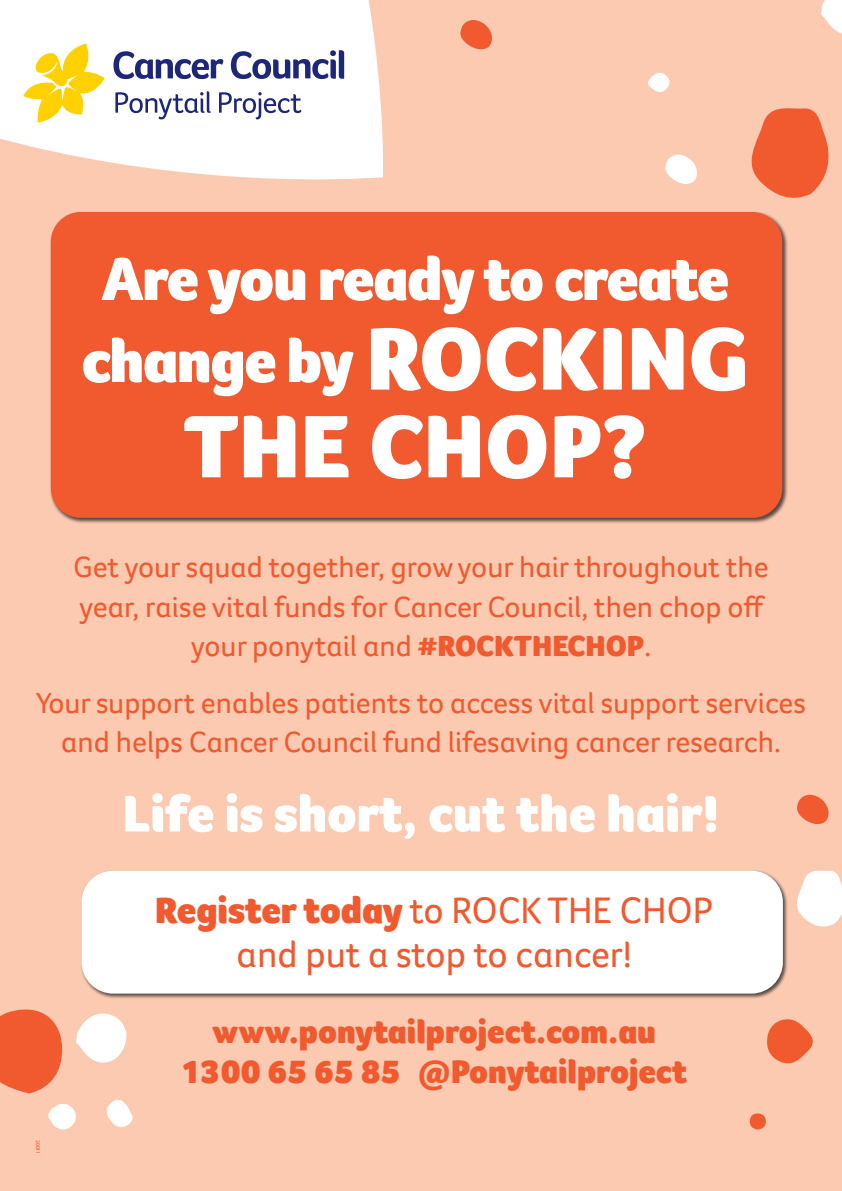
<style>
.page{position:relative;width:842px;height:1191px;background:#fccab1}
.page>*{position:absolute;margin:0;border:0;box-sizing:border-box;transform-origin:0 0}
.t1{font:900 91.2px "Foco CC";color:#fff}
.t2{font:900 62.7px/82px "Foco CC";letter-spacing:-.02em;color:#fff;text-align:center}
.t3{font:900 52.8px "Foco CC";color:#fff}
.t4{font:37.8px/43.5px "Foco CC";color:#f1592f;text-align:center}
.t5{font:900 33.8px/39.5px "Foco CC";color:#f1592f;text-align:center}
.t6{font:30px/39.5px "Foco CC";color:#f1592f;text-align:center}
.t7{font:5.5px "Foco CC";letter-spacing:-.02em;color:#f1592f}
.s1{font-size:91.2px}
.s2{font-weight:900}
</style>
<div class="page">
<svg style="left:821px;top:0;width:21px;height:34px"></svg>
<svg style="left:751px;top:108px;width:78px;height:90px"></svg>
<svg style="left:665px;top:154px;width:32px;height:30px"></svg>
<svg style="left:648px;top:73px;width:22px;height:19px"></svg>
<svg style="left:76px;top:1013px;width:51px;height:50px"></svg>
<svg style="left:797px;top:870px;width:45px;height:57px"></svg>
<svg style="left:797px;top:794px;width:32px;height:30px"></svg>
<svg style="left:48px;top:1104px;width:28px;height:26px"></svg>
<svg style="left:107px;top:1099px;width:26px;height:28px"></svg>
<svg style="left:0;top:1009px;width:63px;height:84px"></svg>
<svg style="left:749px;top:1113px;width:17px;height:16px"></svg>
<svg style="left:767px;top:1019px;width:46px;height:45px"></svg>
<svg style="left:0;top:0;width:383px;height:180px;background:#fef9f6"></svg>
<svg style="left:23px;top:43px;width:84px;height:80px;background:#ffea8b"></svg>
<svg style="left:113px;top:50px;width:231px;height:29px;background:#a6aaca"></svg>
<svg style="left:115px;top:91px;width:96px;height:28px;background:#c7c9de"></svg>
<svg style="left:219px;top:92px;width:82px;height:29px;background:#caccdf"></svg>
<svg style="left:460px;top:20px;width:32px;height:29px"></svg>
<div style="left:81px;top:869px;width:708px;height:130px;background:#231f20;opacity:.75"></div>
<div style="left:82px;top:870px;width:701px;height:123px;background:#fff;border-radius:31px"></div>
<div style="left:50px;top:211px;width:738px;height:312px;background:#231f20;opacity:.75"></div>
<div style="left:51px;top:212px;width:731px;height:306px;background:#f1592f;border-radius:30px"></div>
<p class="t2" style="left:82px;top:237px;width:669px">Are you ready to create change by <span class="s1">ROCKING</span></p>
<p class="t1" style="left:183px;top:386px;width:465px">THE CHOP?</p>
<p class="t6" style="left:73px;top:547px;width:697px">Get your squad together, grow your hair throughout the year, raise vital funds for Cancer Council, then chop off your ponytail and <span class="s2">#ROCKTHECHOP</span>.</p>
<p class="t6" style="left:36px;top:682px;width:771px">Your support enables patients to access vital support services and helps Cancer Council fund lifesaving cancer research.</p>
<p class="t3" style="left:122px;top:778px;width:599px">Life is short, cut the hair!</p>
<p class="t4" style="left:155px;top:888px;width:560px"><span class="s2">Register today</span> to ROCK THE CHOP and put a stop to cancer!</p>
<p class="t7" style="left:41px;top:1139px;width:16px;rotate:90deg">20011</p>
<p class="t5" style="left:181px;top:1011px;width:508px">www.ponytailproject.com.au<br>1300 65 65 85 @Ponytailproject</p>
</div>
